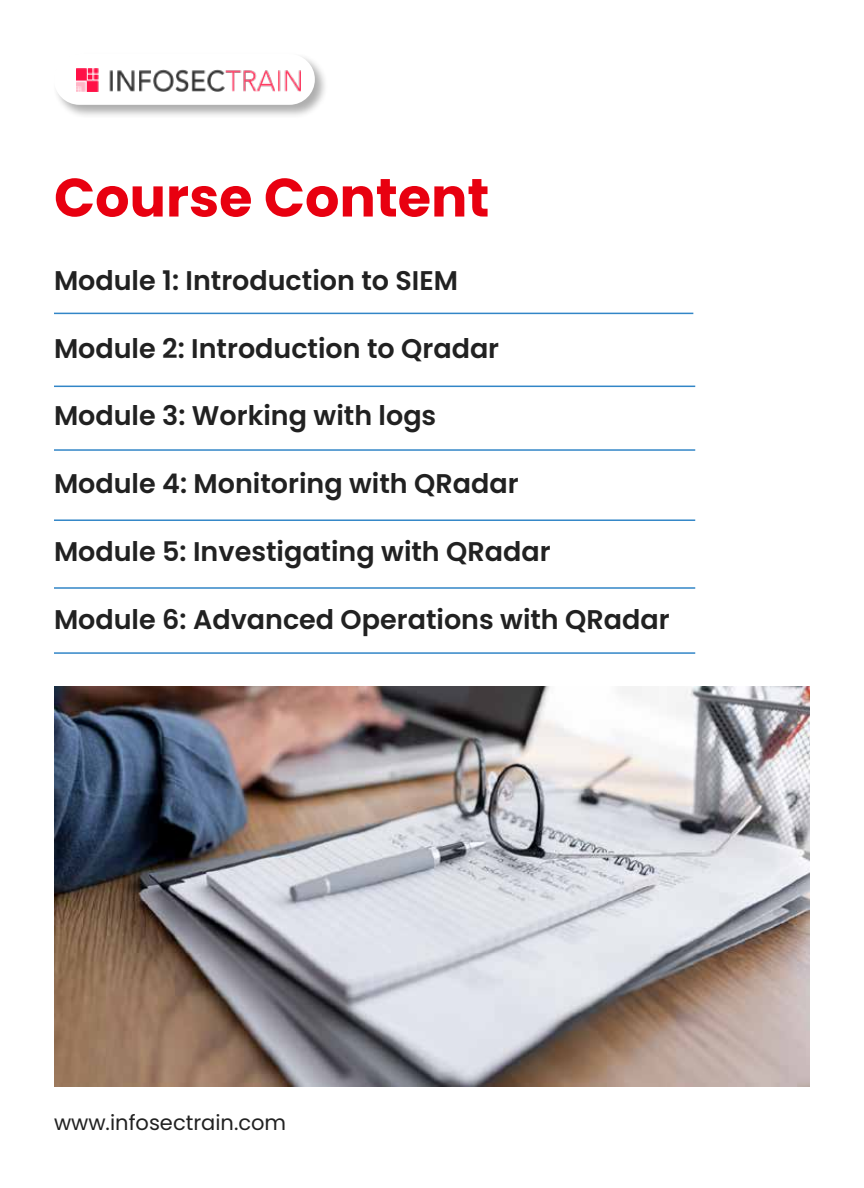
<style>
.page{position:relative;width:864px;height:1188px;background:#fff}
.page>*{position:absolute;margin:0;border:0;box-sizing:border-box;transform-origin:0 0}
.t1{font:700 54px "Poppins";color:#e80010}
.t2{font:600 27px "Poppins";color:#212121}
.t3{font:21px "Poppins";color:#212121}
</style>
<div class="page">
<div style="left:53px;top:53px;width:276px;height:66px;background:#000;opacity:.32"></div>
<div style="left:54px;top:54px;width:261px;height:51px;background:#fff;border-radius:25px"></div>
<img style="left:77px;top:69px;width:223px;height:22px">
<hr style="left:54px;top:313px;width:639px;height:1px;background:#3286c7">
<hr style="left:54px;top:386px;width:641px;height:1px;background:#3286c7">
<hr style="left:54px;top:449px;width:641px;height:2px;background:#3286c7">
<hr style="left:54px;top:519px;width:641px;height:2px;background:#3286c7">
<hr style="left:54px;top:587px;width:641px;height:2px;background:#3286c7">
<hr style="left:54px;top:652px;width:641px;height:2px;background:#3286c7">
<img style="left:54px;top:687px;width:756px;height:399px">
<h1 class="t1" style="left:54px;top:166px;width:437px">Course Content</h1>
<p class="t2" style="left:54px;top:265px;width:406px">Module 1: Introduction to SIEM</p>
<p class="t2" style="left:54px;top:332px;width:447px">Module 2: Introduction to Qradar</p>
<p class="t2" style="left:54px;top:400px;width:384px">Module 3: Working with logs</p>
<p class="t2" style="left:54px;top:468px;width:466px">Module 4: Monitoring with QRadar</p>
<p class="t2" style="left:54px;top:536px;width:498px">Module 5: Investigating with QRadar</p>
<p class="t2" style="left:54px;top:604px;width:617px">Module 6: Advanced Operations with QRadar</p>
<p class="t3" style="left:54px;top:1111px;width:234px">www.infosectrain.com</p>
</div>
